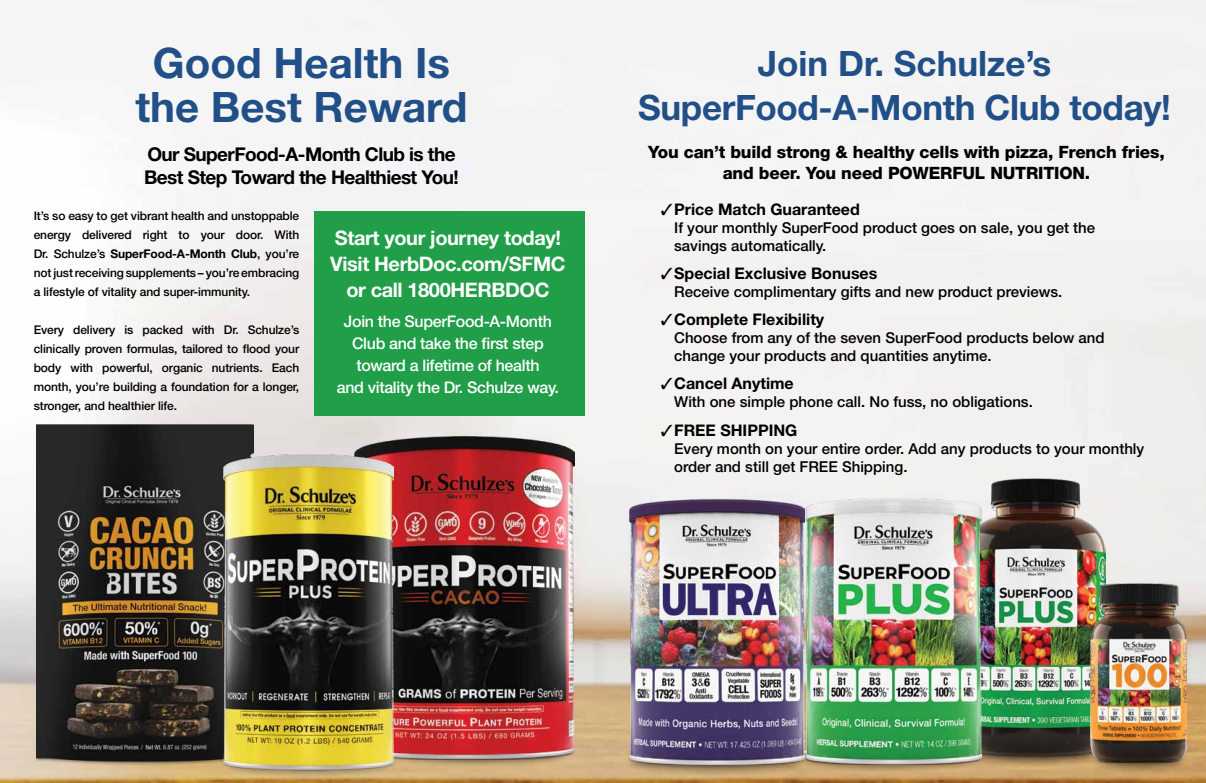
<style>
.page{position:relative;width:1206px;height:783px;background:#fff}
.page>*{position:absolute;margin:0;border:0;box-sizing:border-box;transform-origin:0 0}
.Lt45__48pt_header{font:700 42px/44px "Helvetica Neue LT Std";color:#214f87;text-align:center}
.Lt45__48pt_header-2{font:700 35px/44px "Helvetica Neue LT Std";letter-spacing:-.01em;color:#214f87;text-align:center}
.Lt45__48pt_header-3{font:700 20px/26px "Helvetica Neue LT Std";letter-spacing:-.02em;color:#fff;text-align:center}
.Lt45__48pt_header-4{font:700 19px/23px "Helvetica Neue LT Std";letter-spacing:-.03em;color:#000}
.Lt45__48pt_header-5{font:800 17px/20.4px "Helvetica Neue LT Std";letter-spacing:-.01em;color:#000;text-align:center}
.Lt45__48pt_header-6{font:500 16px/22px "Helvetica Neue LT Std";letter-spacing:-.02em;color:#fff;text-align:center}
.t1{font:700 16px "Helvetica Neue LT Std";color:#000}
.t2{font:500 15px/18px "Helvetica Neue LT Std";color:#000}
.Lt45__48pt_header-7{font:500 12px/19px "Helvetica Neue LT Std";letter-spacing:-.01em;color:#000;text-align:justify}
.s1{font-weight:700}
</style>
<div class="page">
<img style="left:0;top:0;width:1206px;height:783px">
<div style="left:393px;top:735px;width:178px;height:33px;background:#000;opacity:.88"></div>
<img style="left:355px;top:437px;width:219px;height:322px">
<img style="left:36px;top:425px;width:217px;height:348px">
<img style="left:223px;top:454px;width:171px;height:329px">
<div style="left:963px;top:734px;width:141px;height:34px;background:#000;opacity:.88"></div>
<div style="left:1089px;top:740px;width:100px;height:34px;background:#000;opacity:.88"></div>
<img style="left:966px;top:479px;width:140px;height:278px">
<div style="left:796px;top:739px;width:185px;height:34px;background:#000;opacity:.88"></div>
<img style="left:1091px;top:584px;width:96px;height:179px">
<img style="left:629px;top:498px;width:353px;height:267px">
<div style="left:624px;top:742px;width:185px;height:34px;background:#000;opacity:.88"></div>
<svg style="left:632px;top:747px;width:168px;height:15px;fill:#3e3061"></svg>
<div style="left:314px;top:211px;width:270px;height:205px;background:#209e48"></div>
<p class="Lt45__48pt_header" style="left:135px;top:40px;width:334px">Good Health Is the Best Reward</p>
<p class="Lt45__48pt_header-2" style="left:638px;top:41px;width:534px">Join Dr. Schulze’s<br>SuperFood-A-Month Club today!</p>
<p class="Lt45__48pt_header-4" style="left:144px;top:142px;width:316px">Our SuperFood-A-Month Club is the<br>Best Step Toward the Healthiest You!</p>
<p class="Lt45__48pt_header-7" style="left:34px;top:206px;width:267px">It’s so easy to get vibrant health and unstoppable energy delivered right to your door. With Dr. Schulze’s <span class="s1">SuperFood-A-Month Club</span>, you’re not just receiving supplements – you’re embracing a lifestyle of vitality and super-immunity.</p>
<p class="Lt45__48pt_header-7" style="left:34px;top:320px;width:267px">Every delivery is packed with Dr. Schulze’s clinically proven formulas, tailored to flood your body with powerful, organic nutrients. Each month, you’re building a foundation for a longer, stronger, and healthier life.</p>
<p class="Lt45__48pt_header-3" style="left:335px;top:224px;width:228px">Start your journey today!</p>
<p class="Lt45__48pt_header-3" style="left:330px;top:250px;width:237px">Visit HerbDoc.com/SFMC or call 1800HERBDOC</p>
<p class="Lt45__48pt_header-6" style="left:337px;top:310px;width:224px">Join the SuperFood-A-Month<br>Club and take the first step toward a lifetime of health<br>and vitality the Dr. Schulze way.</p>
<p class="Lt45__48pt_header-5" style="left:648px;top:142px;width:518px">You can’t build strong &amp; healthy cells with pizza, French fries, and beer. You need POWERFUL NUTRITION.</p>
<p class="t1" style="left:661px;top:199px;width:201px">✓Price Match Guaranteed</p>
<p class="t2" style="left:674px;top:218px;width:423px">If your monthly SuperFood product goes on sale, you get the savings automatically.</p>
<p class="t1" style="left:661px;top:263px;width:218px">✓Special Exclusive Bonuses</p>
<p class="t2" style="left:674px;top:283px;width:390px">Receive complimentary gifts and new product previews.</p>
<p class="t1" style="left:661px;top:310px;width:165px">✓Complete Flexibility</p>
<p class="t2" style="left:674px;top:329px;width:432px">Choose from any of the seven SuperFood products below and change your products and quantities anytime.</p>
<p class="t1" style="left:661px;top:374px;width:135px">✓Cancel Anytime</p>
<p class="t2" style="left:674px;top:393px;width:360px">With one simple phone call. No fuss, no obligations.</p>
<p class="t1" style="left:661px;top:420px;width:138px">✓FREE SHIPPING</p>
<p class="t2" style="left:674px;top:439px;width:472px">Every month on your entire order. Add any products to your monthly order and still get FREE Shipping.</p>
</div>
